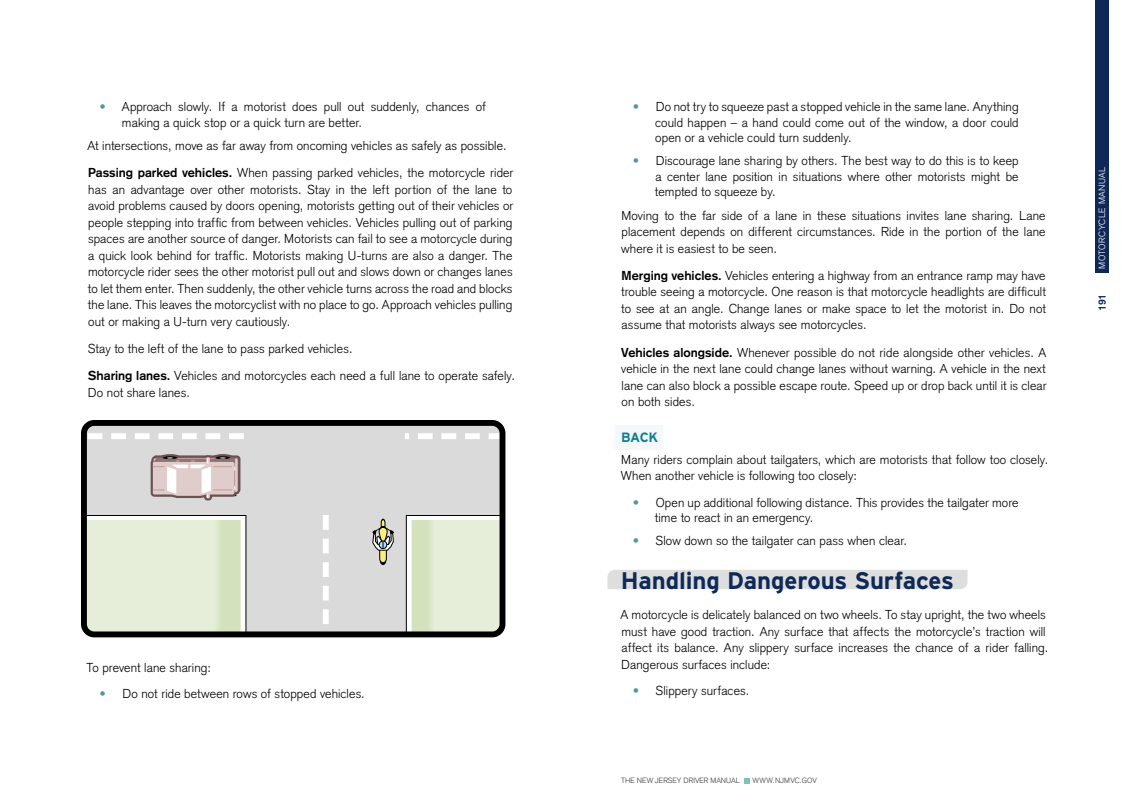
<style>
.page{position:relative;width:1134px;height:810px;background:#fff}
.page>*{position:absolute;margin:0;border:0;box-sizing:border-box;transform-origin:0 0}
.t1{font:700 24px "Interstate";letter-spacing:-.005em;color:#0e2958}
.t2{font:700 13.5px "Interstate";color:#0f7f8f}
.t3{font:300 12.75px/16.5px "Akzidenz Grotesk";letter-spacing:.01em;color:#000}
.t4{font:700 10.5px "Akzidenz Grotesk";color:#0e2958}
.t5{font:300 9px "Akzidenz Grotesk";letter-spacing:.06em;color:#fff}
.t6{font:300 7.5px "Akzidenz Grotesk";color:#3c3c3b}
.t7{font:300 7.5px "Akzidenz Grotesk";letter-spacing:.03em;color:#3c3c3b}
.s1{color:#5296a4}
.s2{font-weight:700}
</style>
<div class="page">
<div style="left:616px;top:425px;width:47px;height:25px;background:#f4f8fa"></div>
<div style="left:608px;top:570px;width:360px;height:19px;background:#dedede"></div>
<svg style="left:81px;top:420px;width:424px;height:217px;background:#cbcec6"></svg>
<svg style="left:372px;top:519px;width:22px;height:46px"></svg>
<svg style="left:148px;top:450px;width:95px;height:55px;background:#cdc0bf"></svg>
<div style="left:1095px;top:0;width:14px;height:273px;background:#0e2958"></div>
<svg style="left:744px;top:778px;width:6px;height:6px"></svg>
<p class="t3" style="left:122px;top:99px;width:366px;line-height:15.8px;text-indent:-22px"><span class="s1">•</span> Approach slowly. If a motorist does pull out suddenly, chances of making a quick stop or a quick turn are better.</p>
<p class="t3" style="left:87px;top:132px;width:428px;line-height:27.3px">At intersections, move as far away from oncoming vehicles as safely as possible.<br><span class="s2">Passing parked vehicles.</span> When passing parked vehicles, the motorcycle rider</p>
<p class="t3" style="left:88px;top:181px;width:427px;text-align:justify">has an advantage over other motorists. Stay in the left portion of the lane to avoid problems caused by doors opening, motorists getting out of their vehicles or people stepping into traffic from between vehicles. Vehicles pulling out of parking spaces are another source of danger. Motorists can fail to see a motorcycle during a quick look behind for traffic. Motorists making U-turns are also a danger. The motorcycle rider sees the other motorist pull out and slows down or changes lanes to let them enter. Then suddenly, the other vehicle turns across the road and blocks the lane. This leaves the motorcyclist with no place to go. Approach vehicles pulling out or making a U-turn very cautiously.</p>
<p class="t3" style="left:88px;top:335px;width:429px;line-height:27.3px">Stay to the left of the lane to pass parked vehicles.<br><span class="s2">Sharing lanes.</span> Vehicles and motorcycles each need a full lane to operate safely.</p>
<p class="t3" style="left:88px;top:384px;width:104px">Do not share lanes.</p>
<p class="t3" style="left:86px;top:659px;width:126px">To prevent lane sharing:</p>
<p class="t3" style="left:99px;top:685px;width:267px"><span class="s1">•</span> Do not ride between rows of stopped vehicles.</p>
<p class="t3" style="left:655px;top:99px;width:365px;line-height:15.8px;text-align:justify;text-indent:-22px"><span class="s1">•</span> Do not try to squeeze past a stopped vehicle in the same lane. Anything could happen – a hand could come out of the window, a door could open or a vehicle could turn suddenly.</p>
<p class="t3" style="left:655px;top:153px;width:365px;line-height:15.8px;text-align:justify;text-indent:-22px"><span class="s1">•</span> Discourage lane sharing by others. The best way to do this is to keep a center lane position in situations where other motorists might be tempted to squeeze by.</p>
<p class="t3" style="left:621px;top:207px;width:426px;text-align:justify">Moving to the far side of a lane in these situations invites lane sharing. Lane placement depends on different circumstances. Ride in the portion of the lane where it is easiest to be seen.</p>
<p class="t3" style="left:621px;top:267px;width:426px;text-align:justify"><span class="s2">Merging vehicles.</span> Vehicles entering a highway from an entrance ramp may have trouble seeing a motorcycle. One reason is that motorcycle headlights are difficult to see at an angle. Change lanes or make space to let the motorist in. Do not assume that motorists always see motorcycles.</p>
<p class="t3" style="left:621px;top:344px;width:427px;text-align:justify"><span class="s2">Vehicles alongside.</span> Whenever possible do not ride alongside other vehicles. A vehicle in the next lane could change lanes without warning. A vehicle in the next lane can also block a possible escape route. Speed up or drop back until it is clear on both sides.</p>
<p class="t2" style="left:621px;top:429px;width:39px">BACK</p>
<p class="t3" style="left:621px;top:451px;width:429px">Many riders complain about tailgaters, which are motorists that follow too closely.<br>When another vehicle is following too closely:</p>
<p class="t3" style="left:655px;top:494px;width:365px;line-height:15.8px;text-indent:-22px"><span class="s1">•</span> Open up additional following distance. This provides the tailgater more time to react in an emergency.</p>
<p class="t3" style="left:633px;top:532px;width:276px"><span class="s1">•</span> Slow down so the tailgater can pass when clear.</p>
<h1 class="t1" style="left:621px;top:567px;width:335px">Handling Dangerous Surfaces</h1>
<p class="t3" style="left:621px;top:607px;width:429px">A motorcycle is delicately balanced on two wheels. To stay upright, the two wheels must have good traction. Any surface that affects the motorcycle’s traction will affect its balance. Any slippery surface increases the chance of a rider falling.<br>Dangerous surfaces include:</p>
<p class="t3" style="left:633px;top:683px;width:118px"><span class="s1">•</span> Slippery surfaces.</p>
<p class="t6" style="left:621px;top:776px;width:121px">THE NEW JERSEY DRIVER MANUAL</p>
<p class="t7" style="left:753px;top:776px;width:66px">WWW.NJMVC.GOV</p>
<p class="t5" style="left:1097px;top:269px;width:104px;rotate:-90deg">Motorcycle Manual</p>
<p class="t4" style="left:1096px;top:311px;width:19px;rotate:-90deg">191</p>
</div>
